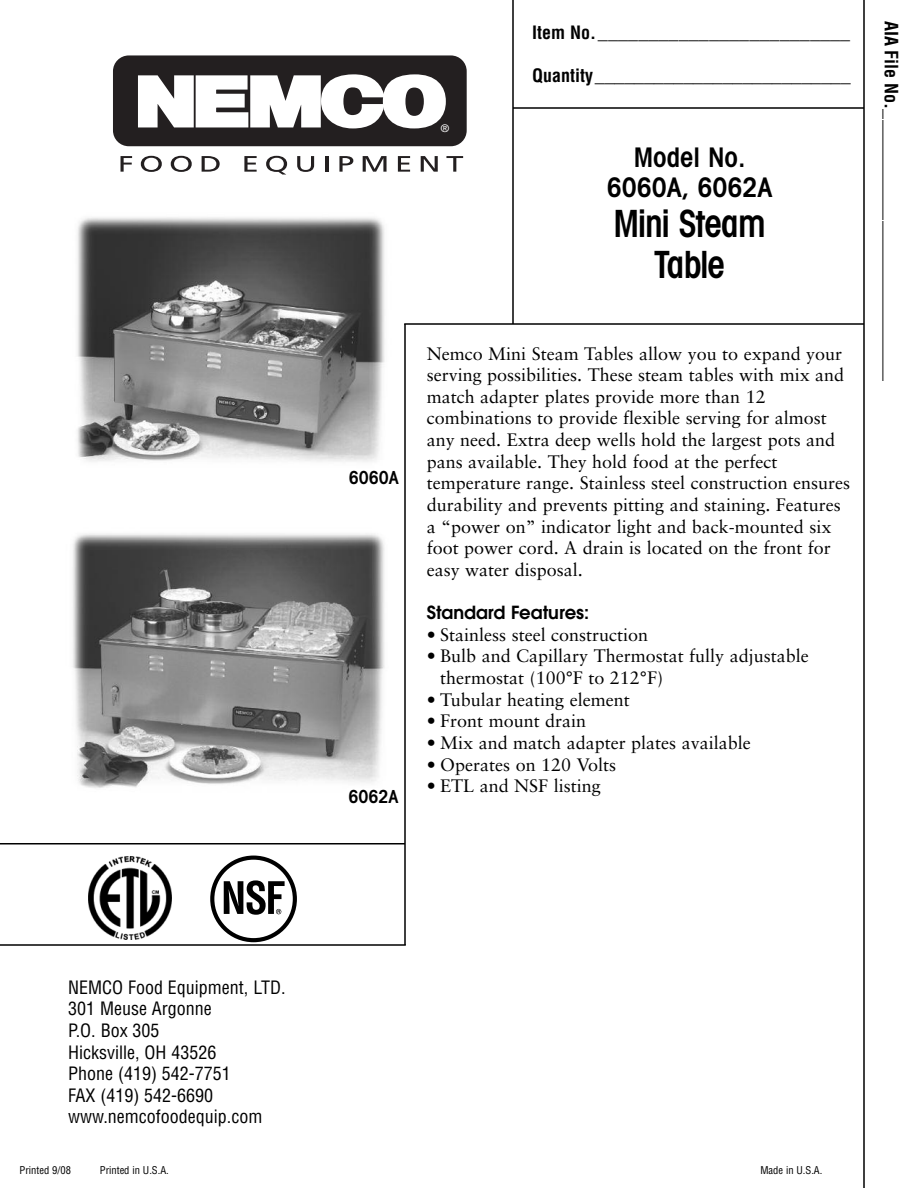
<style>
.page{position:relative;width:918px;height:1188px;background:#fff}
.page>*{position:absolute;margin:0;border:0;box-sizing:border-box;transform-origin:0 0}
.t1{font:600 condensed 37.5px/40.5px "Avant Garde";letter-spacing:-.03em;color:#000;text-align:center;scale:.95 1}
.t2{font:600 condensed 27px/30px "Avant Garde";color:#000;text-align:center}
.t3{font:18px/21.6px "Sabon";color:#000}
.t4{font:condensed 18px/21.6px "Helvetica";color:#000}
.t5{font:18px "Helvetica";color:#000}
.t6{font:600 18px "Avant Garde";color:#000}
.t7{font:600 condensed 18px "Avant Garde";color:#000}
.t8{font:condensed 10.5px "Helvetica";color:#000}
.t9{font:10.5px "Helvetica";color:#fff}
.s1{font-weight:700;font-stretch:condensed}
</style>
<div class="page">
<hr style="left:863px;top:0;width:2px;height:1188px;background:#000">
<hr style="left:404px;top:323px;width:460px;height:2px;background:#000">
<hr style="left:0;top:944px;width:406px;height:2px;background:#000">
<hr style="left:404px;top:324px;width:2px;height:621px;background:#000">
<hr style="left:0;top:843px;width:405px;height:1px;background:#000">
<hr style="left:512px;top:0;width:2px;height:324px;background:#000">
<hr style="left:513px;top:107px;width:351px;height:2px;background:#000">
<div style="left:113px;top:55px;width:354px;height:91px;background:#231f20;border-radius:16px"></div>
<svg style="left:138px;top:74px;width:308px;height:55px"></svg>
<svg style="left:121px;top:156px;width:11px;height:16px"></svg>
<svg style="left:141px;top:156px;width:21px;height:16px"></svg>
<svg style="left:171px;top:156px;width:21px;height:16px"></svg>
<svg style="left:202px;top:156px;width:18px;height:16px"></svg>
<svg style="left:244px;top:156px;width:13px;height:16px"></svg>
<svg style="left:266px;top:156px;width:21px;height:19px"></svg>
<svg style="left:297px;top:156px;width:17px;height:16px"></svg>
<hr style="left:325px;top:156px;width:3px;height:16px;background:#231f20">
<svg style="left:339px;top:156px;width:14px;height:16px"></svg>
<svg style="left:363px;top:156px;width:24px;height:16px"></svg>
<svg style="left:398px;top:156px;width:12px;height:16px"></svg>
<svg style="left:421px;top:156px;width:17px;height:16px"></svg>
<svg style="left:446px;top:156px;width:17px;height:16px"></svg>
<img style="left:88px;top:857px;width:83px;height:83px">
<div style="left:210px;top:856px;width:87px;height:86px;border:4px solid #000;border-radius:50%"></div>
<svg style="left:224px;top:880px;width:61px;height:35px"></svg>
<img style="left:77px;top:217px;width:308px;height:245px">
<img style="left:72px;top:533px;width:313px;height:255px">
<p class="t7" style="left:349px;top:471px;width:52px">6060A</p>
<p class="t7" style="left:349px;top:790px;width:52px">6062A</p>
<p class="t9" style="left:441px;top:124px;width:10px">®</p>
<p class="t5" style="left:532px;top:26px;width:320px"><span class="s1">Item No.</span>_________________________</p>
<p class="t5" style="left:532px;top:69px;width:320px"><span class="s1">Quantity</span>__________________________</p>
<h2 class="t2" style="left:607px;top:145px;width:167px">Model No.<br>6060A, 6062A</h2>
<h1 class="t1" style="left:613px;top:207px;width:162px">Mini Steam<br>Table</h1>
<p class="t3" style="left:427px;top:344px;width:425px">Nemco Mini Steam Tables allow you to expand your serving possibilities. These steam tables with mix and match adapter plates provide more than 12 combinations to provide flexible serving for almost any need. Extra deep wells hold the largest pots and pans available. They hold food at the perfect temperature range. Stainless steel construction ensures durability and prevents pitting and staining. Features a “power on” indicator light and back-mounted six foot power cord. A drain is located on the front for easy water disposal.</p>
<p class="t6" style="left:427px;top:606px;width:164px">Standard Features:</p>
<p class="t3" style="left:427px;top:625px;width:223px">• Stainless steel construction</p>
<p class="t3" style="left:440px;top:647px;width:370px;text-indent:-14px">• Bulb and Capillary Thermostat fully adjustable thermostat (100°F to 212°F)</p>
<p class="t3" style="left:427px;top:690px;width:204px">• Tubular heating element</p>
<p class="t3" style="left:427px;top:712px;width:161px">• Front mount drain</p>
<p class="t3" style="left:427px;top:733px;width:326px">• Mix and match adapter plates available</p>
<p class="t3" style="left:427px;top:755px;width:191px">• Operates on 120 Volts</p>
<p class="t3" style="left:427px;top:777px;width:176px">• ETL and NSF listing</p>
<p class="t5" style="left:898px;top:21px;width:362px;rotate:90deg"><span class="s1">AIA File No.</span>___________________________</p>
<p class="t4" style="left:68px;top:977px;width:219px">NEMCO Food Equipment, LTD.<br>301 Meuse Argonne<br>P.O. Box 305<br>Hicksville, OH 43526<br>Phone (419) 542-7751<br>FAX (419) 542-6690 www.nemcofoodequip.com</p>
<p class="t8" style="left:20px;top:1164px;width:53px">Printed 9/08</p>
<p class="t8" style="left:100px;top:1164px;width:71px">Printed in U.S.A.</p>
<p class="t8" style="left:760px;top:1164px;width:64px">Made in U.S.A.</p>
</div>
